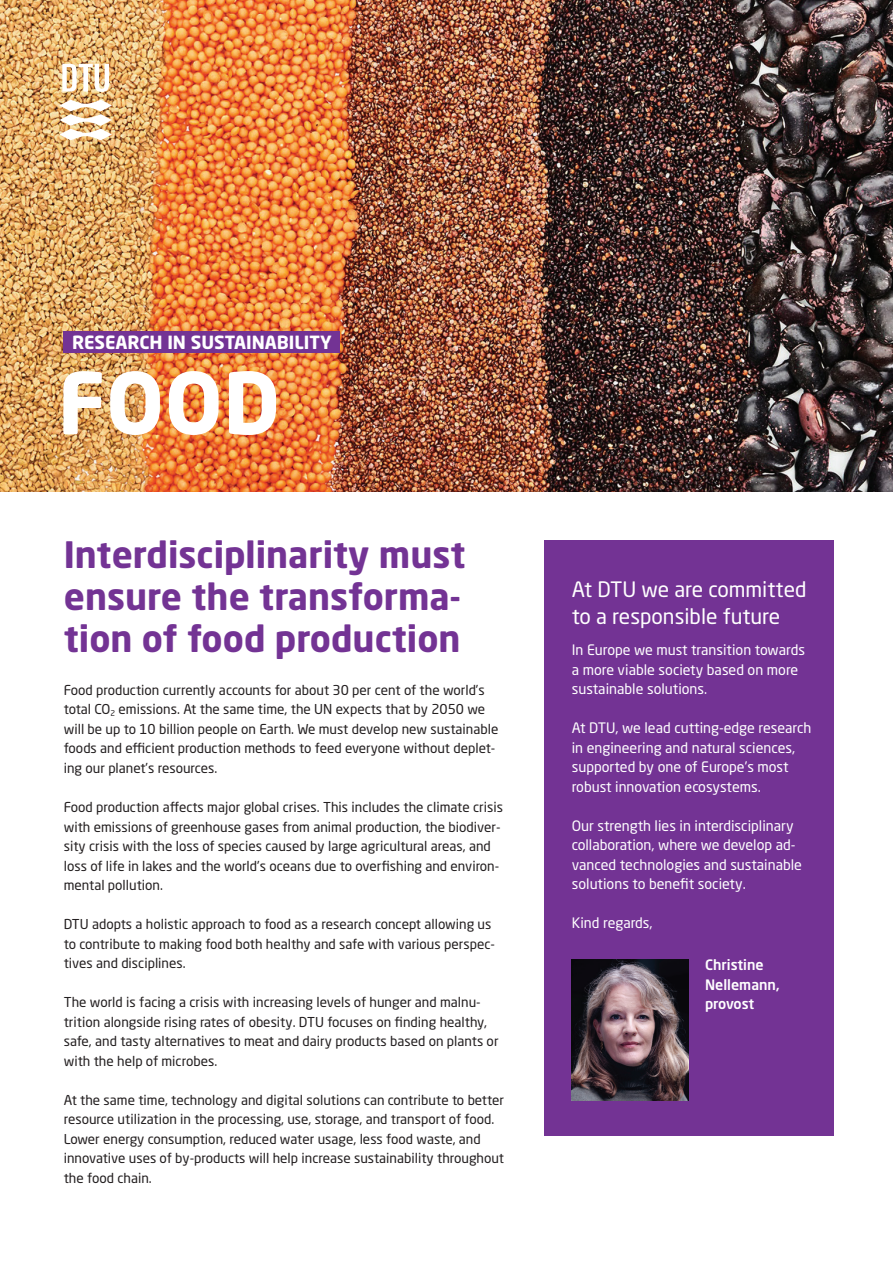
<style>
.page{position:relative;width:893px;height:1263px;background:#fff}
.page>*{position:absolute;margin:0;border:0;box-sizing:border-box;transform-origin:0 0}
.OVERSKRIFT_i_VERSALER{font:700 84px "Neo Sans Pro";color:#fff}
.overskrift_i_farver{font:700 36px/42px "Neo Sans Pro";color:#733394}
.DTU_tager_ansvar_for{font:21px/27px "Neo Sans Pro";color:#fff}
.fremhævet{font:700 18px "Neo Sans Pro";color:#fff}
.brød_i_kasse{font:14.25px/19.5px "Neo Sans Pro";color:#fff}
.brød_i_kasse-2{font:500 14.25px/19.5px "Neo Sans Pro";color:#fff}
.BRØD_ny{font:13.5px/19.5px "Neo Sans Pro";color:#231f20}
</style>
<div class="page">
<img style="left:0;top:0;width:893px;height:491px">
<svg style="left:62px;top:64px;width:47px;height:28px"></svg>
<svg style="left:60px;top:100px;width:52px;height:40px"></svg>
<div style="left:544px;top:540px;width:289px;height:595px;background:#733394"></div>
<div style="left:64px;top:332px;width:276px;height:21px;background:#733394"></div>
<img style="left:572px;top:959px;width:116px;height:141px">
<p class="fremhævet" style="left:72px;top:331px;width:261px">RESEARCH IN SUSTAINABILITY</p>
<p class="OVERSKRIFT_i_VERSALER" style="left:58px;top:349px;width:224px">FOOD</p>
<p class="overskrift_i_farver" style="left:64px;top:532px;width:403px">Interdisciplinarity must ensure the transforma&shy;tion of food production</p>
<p class="BRØD_ny" style="left:64px;top:680px;width:436px">Food production currently accounts for about 30 per cent of the world’s total CO<sub>2</sub> emissions. At the same time, the UN expects that by 2050 we will be up to 10 billion people on Earth. We must develop new sustainable foods and efficient production methods to feed everyone without deplet&shy;ing our planet’s resources.</p>
<p class="BRØD_ny" style="left:64px;top:797px;width:441px">Food production affects major global crises. This includes the climate crisis with emissions of greenhouse gases from animal production, the biodiver&shy;sity crisis with the loss of species caused by large agricultural areas, and loss of life in lakes and the world’s oceans due to overfishing and environ&shy;mental pollution.</p>
<p class="BRØD_ny" style="left:64px;top:914px;width:433px">DTU adopts a holistic approach to food as a research concept allowing us to contribute to making food both healthy and safe with various perspec&shy;tives and disciplines.</p>
<p class="BRØD_ny" style="left:64px;top:992px;width:436px">The world is facing a crisis with increasing levels of hunger and malnu&shy;trition alongside rising rates of obesity. DTU focuses on finding healthy, safe, and tasty alternatives to meat and dairy products based on plants or with the help of microbes.</p>
<p class="BRØD_ny" style="left:64px;top:1089px;width:442px">At the same time, technology and digital solutions can contribute to better resource utilization in the processing, use, storage, and transport of food.<br>Lower energy consumption, reduced water usage, less food waste, and innovative uses of by-products will help increase sustainability throughout the food chain.</p>
<p class="DTU_tager_ansvar_for" style="left:572px;top:575px;width:236px">At DTU we are committed to a responsible future</p>
<p class="brød_i_kasse" style="left:572px;top:640px;width:235px">In Europe we must transition towards a more viable society based on more sustainable solutions.</p>
<p class="brød_i_kasse" style="left:572px;top:718px;width:241px">At DTU, we lead cutting-edge research in engineering and natural sciences, supported by one of Europe’s most robust innovation ecosystems.</p>
<p class="brød_i_kasse" style="left:572px;top:815px;width:232px">Our strength lies in interdisciplinary collaboration, where we develop ad&shy;vanced technologies and sustainable solutions to benefit society.</p>
<p class="brød_i_kasse" style="left:572px;top:913px;width:82px">Kind regards,</p>
<p class="brød_i_kasse-2" style="left:705px;top:955px;width:76px">Christine<br>Nellemann, provost</p>
</div>
